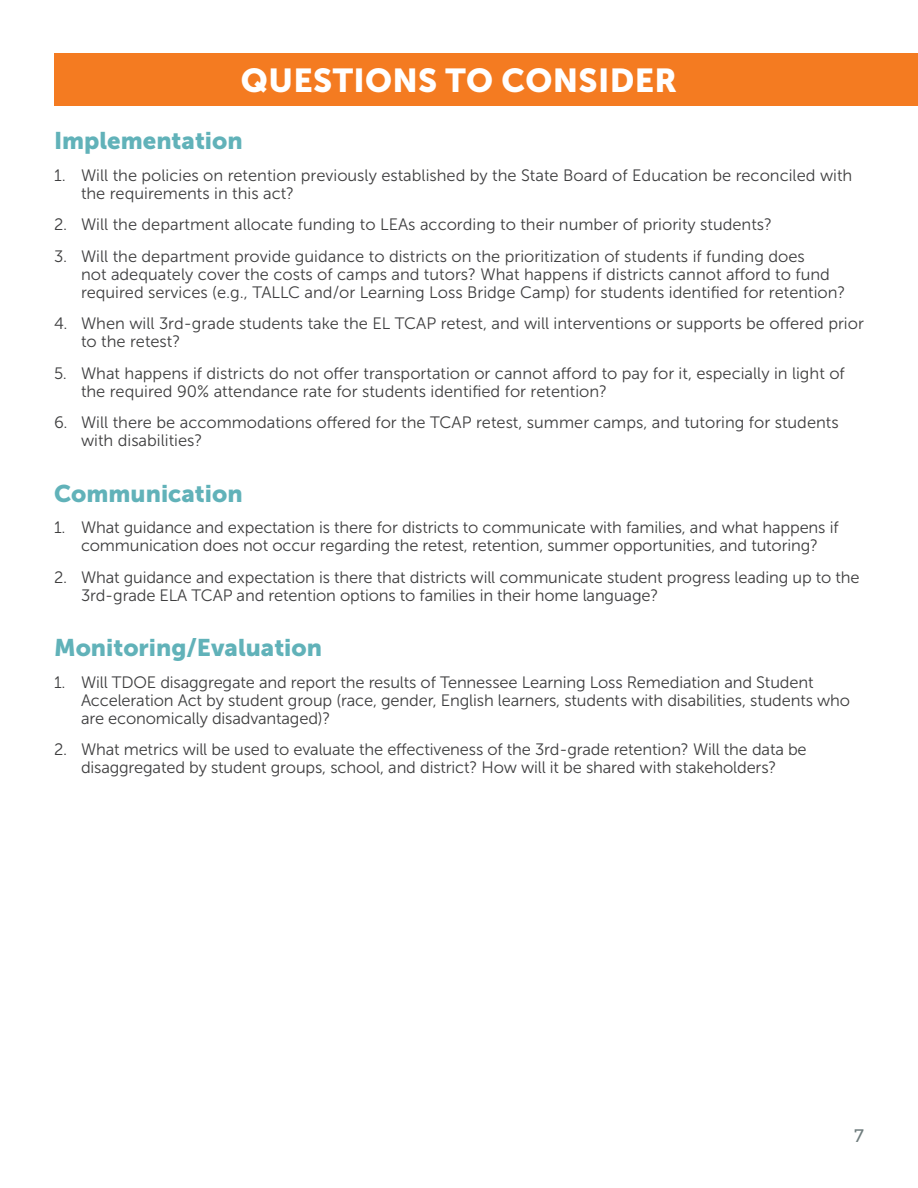
<style>
.page{position:relative;width:918px;height:1188px;background:#fff}
.page>*{position:absolute;margin:0;border:0;box-sizing:border-box;transform-origin:0 0}
.t1{font:33px "Museo Sans 900";letter-spacing:.01em;color:#fff}
.t2{font:24px "Museo Sans 900";color:#61b2b9}
.t3{font:18px "Museo Slab 500";color:#6f7c7d}
.t4{font:16.5px/18px "Museo Sans 300";letter-spacing:-.005em;color:#3e3e3f}
</style>
<div class="page">
<div style="left:54px;top:53px;width:864px;height:53px;background:#f47b21"></div>
<p class="t1" style="left:241px;top:62px;width:438px">QUESTIONS TO CONSIDER</p>
<p class="t2" style="left:54px;top:127px;width:190px">Implementation</p>
<p class="t4" style="left:81px;top:166px;width:773px;text-indent:-27px">1. Will the policies on retention previously established by the State Board of Education be reconciled with the requirements in this act?</p>
<p class="t4" style="left:54px;top:216px;width:720px">2. Will the department allocate funding to LEAs according to their number of priority students?</p>
<p class="t4" style="left:81px;top:247px;width:766px;text-indent:-27px">3. Will the department provide guidance to districts on the prioritization of students if funding does<br>not adequately cover the costs of camps and tutors? What happens if districts cannot afford to fund required services (e.g., TALLC and/or Learning Loss Bridge Camp) for students identified for retention?</p>
<p class="t4" style="left:81px;top:315px;width:784px;text-indent:-27px">4. When will 3rd-grade students take the EL TCAP retest, and will interventions or supports be offered prior to the retest?</p>
<p class="t4" style="left:81px;top:364px;width:765px;text-indent:-27px">5. What happens if districts do not offer transportation or cannot afford to pay for it, especially in light of the required 90% attendance rate for students identified for retention?</p>
<p class="t4" style="left:81px;top:414px;width:759px;text-indent:-27px">6. Will there be accommodations offered for the TCAP retest, summer camps, and tutoring for students with disabilities?</p>
<p class="t2" style="left:54px;top:480px;width:190px">Communication</p>
<p class="t4" style="left:54px;top:519px;width:786px;text-align:center">1. What guidance and expectation is there for districts to communicate with families, and what happens if communication does not occur regarding the retest, retention, summer opportunities, and tutoring?</p>
<p class="t4" style="left:81px;top:568px;width:780px;text-indent:-27px">2. What guidance and expectation is there that districts will communicate student progress leading up to the<br>3rd-grade ELA TCAP and retention options to families in their home language?</p>
<p class="t2" style="left:54px;top:634px;width:270px">Monitoring/Evaluation</p>
<p class="t4" style="left:81px;top:673px;width:771px;text-indent:-27px">1. Will TDOE disaggregate and report the results of Tennessee Learning Loss Remediation and Student<br>Acceleration Act by student group (race, gender, English learners, students with disabilities, students who are economically disadvantaged)?</p>
<p class="t4" style="left:54px;top:741px;width:754px;text-align:center">2. What metrics will be used to evaluate the effectiveness of the 3rd-grade retention? Will the data be disaggregated by student groups, school, and district? How will it be shared with stakeholders?</p>
<p class="t3" style="left:854px;top:1126px;width:11px">7</p>
</div>
